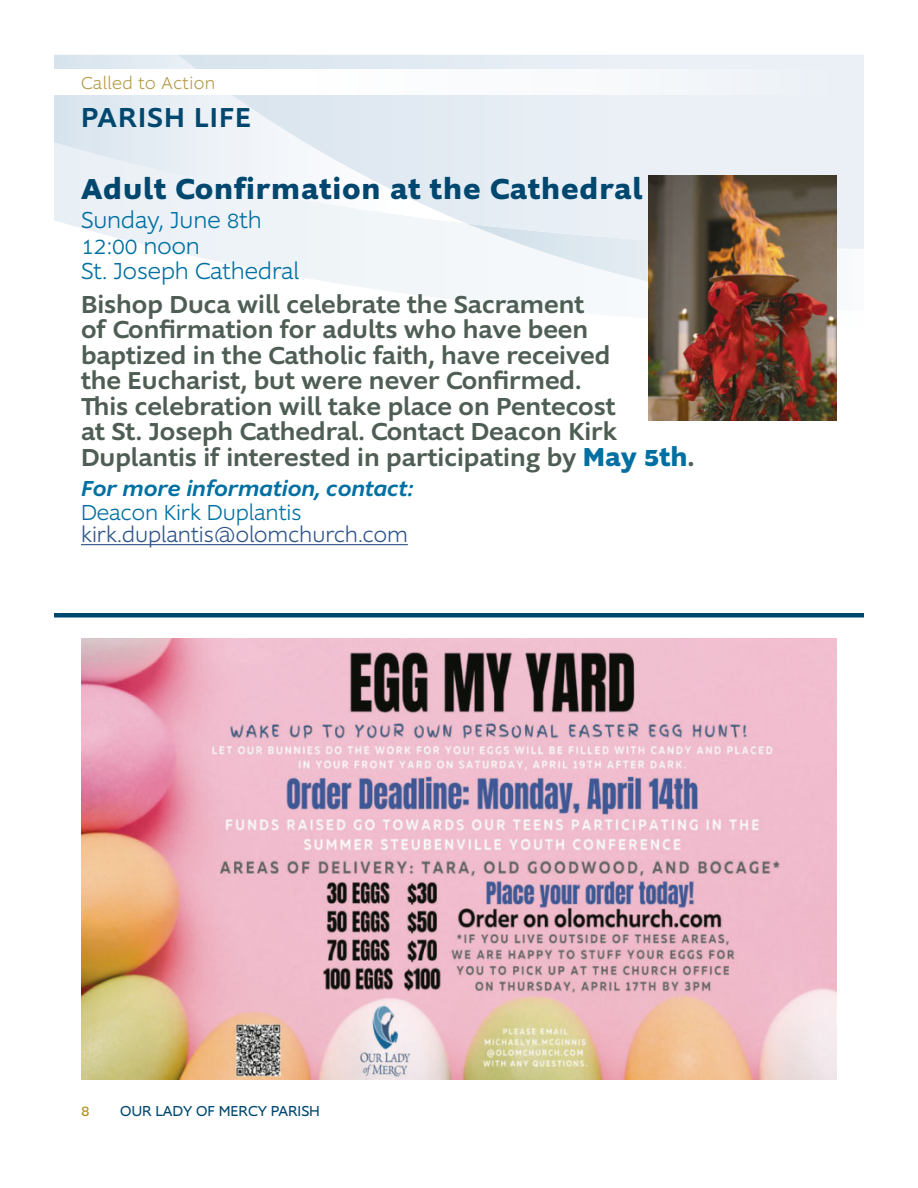
<style>
.page{position:relative;width:918px;height:1188px;background:#fff}
.page>*{position:absolute;margin:0;border:0;box-sizing:border-box;transform-origin:0 0}
.t1{font:700 30px "Supra";letter-spacing:.03em;color:#00476f}
.called_to{font:500 28.5px "Supra";letter-spacing:.04em;color:#00476f}
.body{font:500 25.5px/25.5px "Supra";color:#4f5e55}
.contact{font:300 24px/25.5px "Supra";color:#0070a2}
.contact-2{font:300 22.5px/22.5px "Supra";color:#30558a}
.contact_title{font:italic 500 22.5px "Supra";color:#0070a2}
.called_to-2{font:300 18px "Supra";letter-spacing:.03em;color:#b69d4e}
.page_numbers{font:15.75px "Supra";color:#b18c11}
.page_numbers-2{font:15px "Supra";color:#00476f}
.s1{font-weight:700;font-size:27px;color:#0070a2}
.s2{font-weight:700;font-size:24px}
.s3{color:#0070a2}
</style>
<div class="page">
<svg style="left:68px;top:224px;width:399px;height:77px"></svg>
<svg style="left:467px;top:249px;width:181px;height:60px"></svg>
<svg style="left:54px;top:55px;width:124px;height:169px;background:#e4ecf2"></svg>
<svg style="left:178px;top:55px;width:686px;height:194px"></svg>
<div style="left:0;top:69px;width:918px;height:26px;background:#fff"></div>
<img style="left:648px;top:176px;width:189px;height:244px">
<hr style="left:81px;top:544px;width:327px;height:1px;background:#30558a">
<hr style="left:54px;top:613px;width:810px;height:4px;background:#00476f">
<img style="left:81px;top:638px;width:756px;height:442px">
<p class="called_to-2" style="left:81px;top:71px;width:136px">Called to Action</p>
<p class="called_to" style="left:81px;top:98px;width:172px">PARISH LIFE</p>
<p class="t1" style="left:81px;top:167px;width:563px">Adult Confirmation at the Cathedral</p>
<p class="contact" style="left:81px;top:207px;width:220px">Sunday, June 8th<br>12:00 noon<br>St. Joseph Cathedral</p>
<p class="body" style="left:81px;top:291px;width:615px">Bishop Duca will celebrate the Sacrament<br>of Confirmation for adults who have been baptized in the Catholic faith, have received<br>the Eucharist, but were never Confirmed.<br>This celebration will take place on Pentecost<br>at St. Joseph Cathedral. Contact Deacon Kirk Duplantis if interested in participating by <span class="s1">May 5th</span><span class="s2">.</span></p>
<p class="contact_title" style="left:81px;top:473px;width:334px">For more information, contact:</p>
<p class="contact-2" style="left:81px;top:501px;width:328px"><span class="s3">Deacon Kirk Duplantis </span>kirk.duplantis@olomchurch.com</p>
<p class="page_numbers" style="left:81px;top:1101px;width:10px">8</p>
<p class="page_numbers-2" style="left:120px;top:1101px;width:201px">OUR LADY OF MERCY PARISH</p>
</div>
